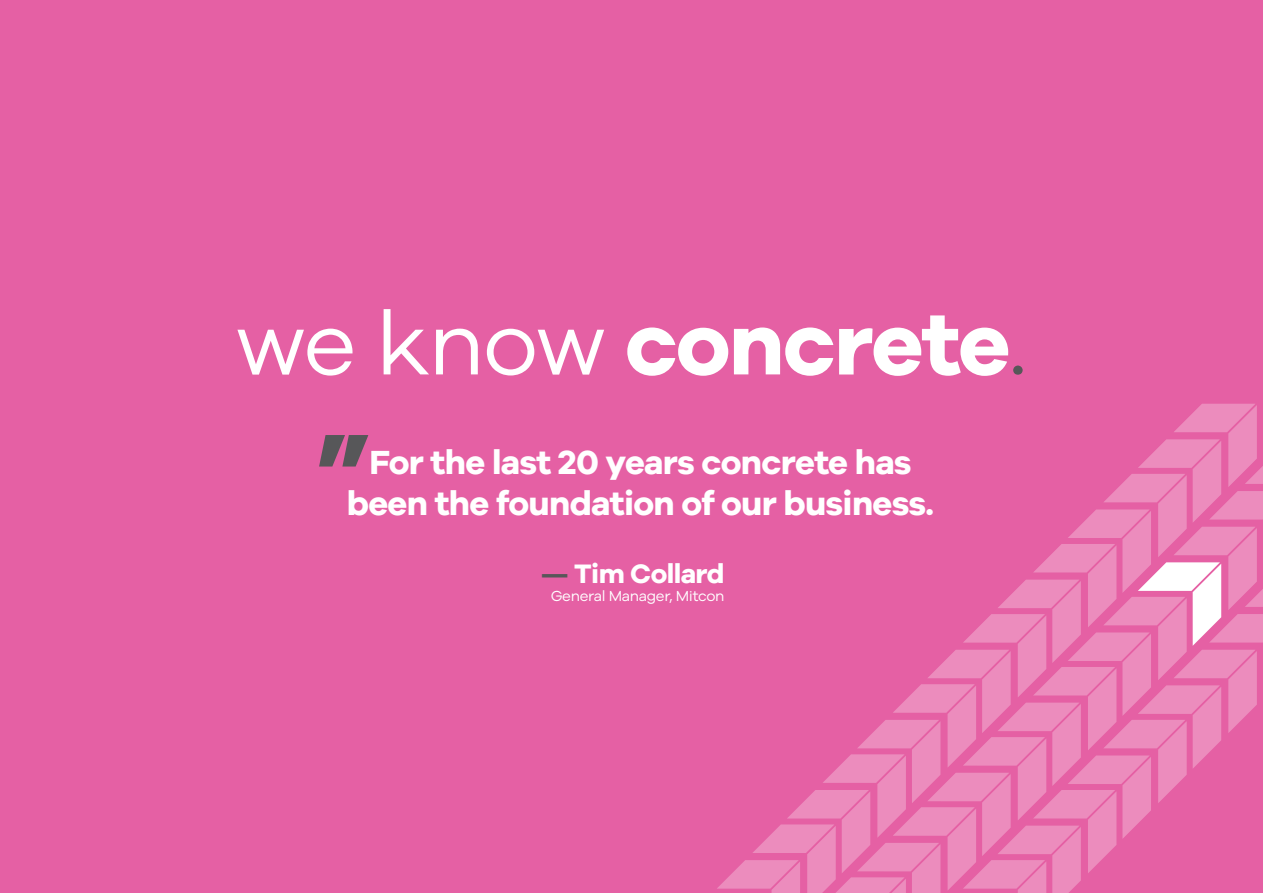
<style>
.page{position:relative;width:1263px;height:893px;background:#e560a4}
.page>*{position:absolute;margin:0;border:0;box-sizing:border-box;transform-origin:0 0}
.t1{font:700 109.5px "Galyon";color:#575759}
.t2{font:700 90.75px "Galyon";letter-spacing:-.02em;color:#fff}
.t3{font:700 34.5px "Galyon";letter-spacing:-.02em;color:#fff}
.t4{font:700 27.6px "Galyon";letter-spacing:-.02em;color:#fff}
.t5{font:15px "Galyon";letter-spacing:-.02em;color:#fff}
.s1{font-weight:400}
.s2{font-weight:400;color:#575759}
.s3{color:#575759}
</style>
<div class="page">
<svg style="left:717px;top:404px;width:546px;height:489px"></svg>
<p class="t2" style="left:236px;top:288px;width:793px"><span class="s1">we know</span> concrete<span class="s2">.</span></p>
<p class="t1" style="left:316px;top:404px;width:58px">”</p>
<p class="t3" style="left:347px;top:482px;width:589px">been the foundation of our business.</p>
<p class="t3" style="left:369px;top:441px;width:544px">For the last 20 years concrete has</p>
<p class="t4" style="left:540px;top:557px;width:186px"><span class="s3">—</span> Tim Collard</p>
<p class="t5" style="left:551px;top:585px;width:175px">General Manager, Mitcon</p>
</div>
